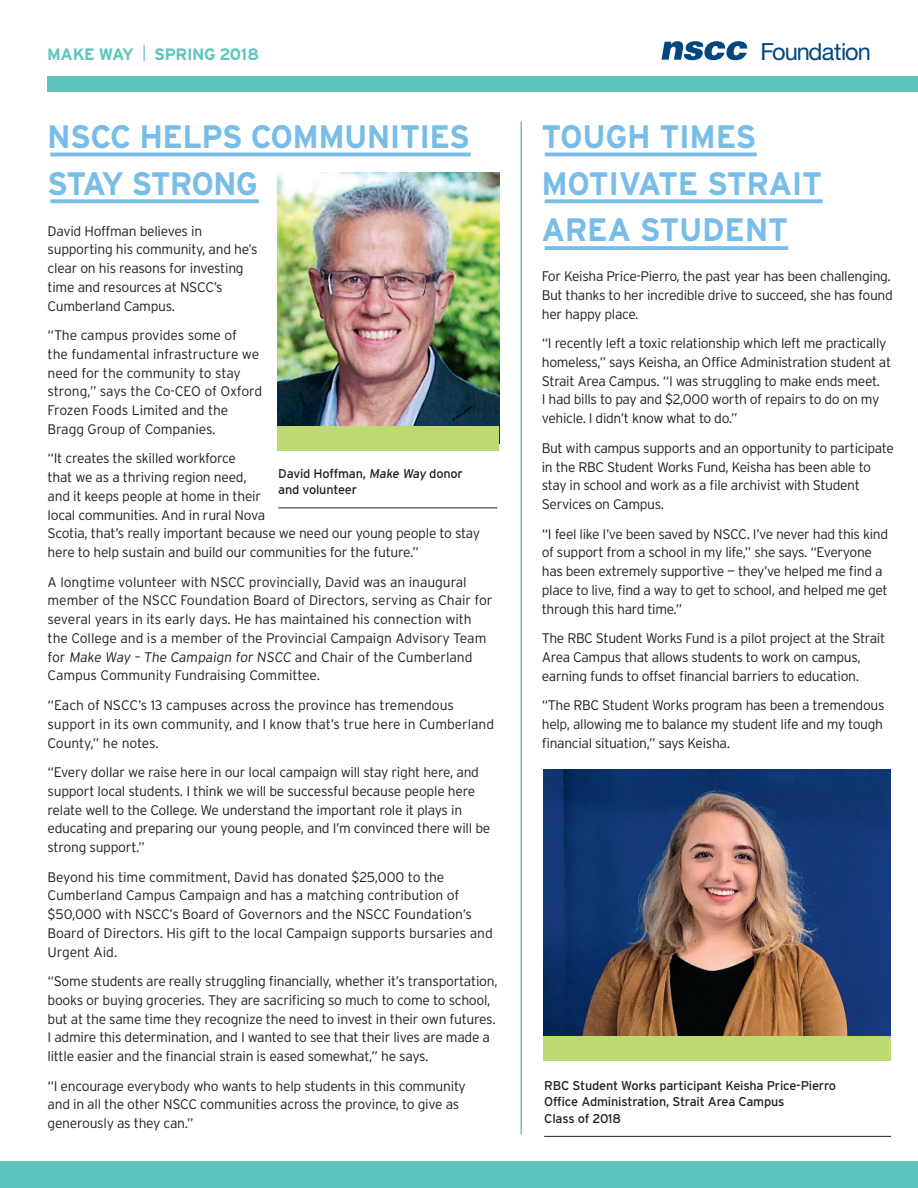
<style>
.page{position:relative;width:918px;height:1188px;background:#fff}
.page>*{position:absolute;margin:0;border:0;box-sizing:border-box;transform-origin:0 0}
.t1{font:700 32.55px/46.8px "Interstate";letter-spacing:-.02em;color:#78bde8}
.t2{font:23.7px "Helvetica Neue LT Std";letter-spacing:-.045em;color:#00477f}
.t3{font:700 16.5px "Interstate";letter-spacing:-.02em;color:#5ec5be}
.t4{font:300 13.8px/18.8px "Interstate";letter-spacing:-.02em;color:#231f20}
.t5{font:12.75px/16.5px "Interstate";letter-spacing:-.015em;color:#231f20}
.s1{font-weight:300}
</style>
<div class="page">
<hr style="left:50px;top:153px;width:421px;height:3px;background:#78bde8">
<svg style="left:50px;top:199px;width:209px;height:4px"></svg>
<hr style="left:278px;top:508px;width:219px;height:1px;background:#231f20">
<img style="left:278px;top:172px;width:221px;height:254px">
<div style="left:278px;top:426px;width:221px;height:24px;background:#bdd970"></div>
<hr style="left:545px;top:153px;width:212px;height:3px;background:#78bde8">
<svg style="left:545px;top:199px;width:278px;height:4px"></svg>
<svg style="left:545px;top:246px;width:243px;height:4px"></svg>
<hr style="left:544px;top:1136px;width:347px;height:1px;background:#231f20">
<img style="left:544px;top:770px;width:347px;height:266px">
<div style="left:544px;top:1036px;width:347px;height:25px;background:#bdd970"></div>
<div style="left:47px;top:76px;width:871px;height:16px;background:#5ec5be"></div>
<svg style="left:662px;top:41px;width:85px;height:19px"></svg>
<div style="left:0;top:1161px;width:918px;height:27px;background:#5ec5be"></div>
<hr style="left:520px;top:122px;width:2px;height:1012px;background:#5ec5be">
<p class="t3" style="left:47px;top:45px;width:213px">MAKE WAY <span class="s1">|</span> SPRING 2018</p>
<h2 class="t2" style="left:761px;top:37px;width:112px">Foundation</h2>
<h1 class="t1" style="left:47px;top:113px;width:424px">NSCC HELPS COMMUNITIES<br>STAY STRONG</h1>
<p class="t4" style="left:48px;top:221px;width:212px">David Hoffman believes in supporting his community, and he’s clear on his reasons for investing time and resources at NSCC’s<br>Cumberland Campus.</p>
<p class="t4" style="left:48px;top:326px;width:216px">“The campus provides some of<br>the fundamental infrastructure we need for the community to stay strong,” says the Co-CEO of Oxford<br>Frozen Foods Limited and the<br>Bragg Group of Companies.</p>
<p class="t4" style="left:48px;top:449px;width:434px">“It creates the skilled workforce<br>that we as a thriving region need,<br>and it keeps people at home in their<br>local communities. And in rural Nova<br>Scotia, that’s really important because we need our young people to stay here to help sustain and build our communities for the future.”</p>
<p class="t4" style="left:48px;top:572px;width:447px">A longtime volunteer with NSCC provincially, David was an inaugural member of the NSCC Foundation Board of Directors, serving as Chair for several years in its early days. He has maintained his connection with the College and is a member of the Provincial Campaign Advisory Team for Make Way – The Campaign for NSCC and Chair of the Cumberland Campus Community Fundraising Committee.</p>
<p class="t4" style="left:48px;top:696px;width:448px">“Each of NSCC’s 13 campuses across the province has tremendous support in its own community, and I know that’s true here in Cumberland<br>County,” he notes.</p>
<p class="t4" style="left:48px;top:763px;width:444px">“Every dollar we raise here in our local campaign will stay right here, and support local students. I think we will be successful because people here relate well to the College. We understand the important role it plays in educating and preparing our young people, and I’m convinced there will be strong support.”</p>
<p class="t4" style="left:48px;top:867px;width:447px">Beyond his time commitment, David has donated $25,000 to the Cumberland Campus Campaign and has a matching contribution of $50,000 with NSCC’s Board of Governors and the NSCC Foundation’s Board of Directors. His gift to the local Campaign supports bursaries and Urgent Aid.</p>
<p class="t4" style="left:48px;top:972px;width:452px">“Some students are really struggling financially, whether it’s transportation, books or buying groceries. They are sacrificing so much to come to school, but at the same time they recognize the need to invest in their own futures.<br>I admire this determination, and I wanted to see that their lives are made a little easier and the financial strain is eased somewhat,” he says.</p>
<p class="t4" style="left:48px;top:1076px;width:420px">“I encourage everybody who wants to help students in this community and in all the other NSCC communities across the province, to give as generously as they can.”</p>
<p class="t5" style="left:278px;top:465px;width:186px">David Hoffman, Make Way donor and volunteer</p>
<h1 class="t1" style="left:542px;top:113px;width:282px">TOUGH TIMES<br>MOTIVATE STRAIT<br>AREA STUDENT</h1>
<p class="t4" style="left:542px;top:267px;width:353px">For Keisha Price-Pierro, the past year has been challenging.<br>But thanks to her incredible drive to succeed, she has found her happy place.</p>
<p class="t4" style="left:542px;top:334px;width:351px">“I recently left a toxic relationship which left me practically homeless,” says Keisha, an Office Administration student at Strait Area Campus. “I was struggling to make ends meet.<br>I had bills to pay and $2,000 worth of repairs to do on my vehicle. I didn’t know what to do.”</p>
<p class="t4" style="left:542px;top:438px;width:354px">But with campus supports and an opportunity to participate in the RBC Student Works Fund, Keisha has been able to stay in school and work as a file archivist with Student Services on Campus.</p>
<p class="t4" style="left:542px;top:524px;width:348px">“I feel like I’ve been saved by NSCC. I’ve never had this kind of support from a school in my life,” she says. “Everyone has been extremely supportive — they’ve helped me find a place to live, find a way to get to school, and helped me get through this hard time.”</p>
<p class="t4" style="left:542px;top:629px;width:345px">The RBC Student Works Fund is a pilot project at the Strait<br>Area Campus that allows students to work on campus, earning funds to offset financial barriers to education.</p>
<p class="t4" style="left:542px;top:696px;width:344px;text-align:justify">“The RBC Student Works program has been a tremendous help, allowing me to balance my student life and my tough financial situation,” says Keisha.</p>
<p class="t5" style="left:544px;top:1077px;width:293px">RBC Student Works participant Keisha Price-Pierro<br>Office Administration, Strait Area Campus<br>Class of 2018</p>
</div>
